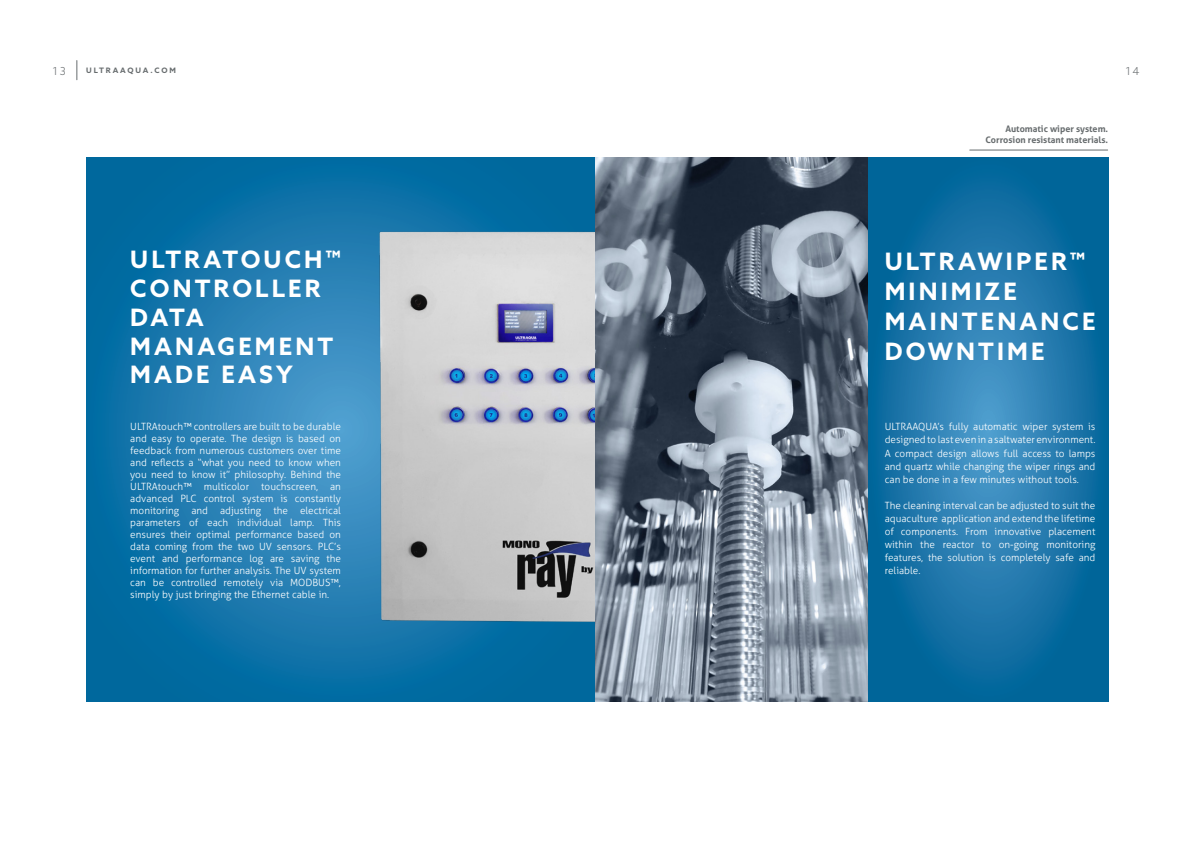
<style>
.page{position:relative;width:1191px;height:842px;background:#fff}
.page>*{position:absolute;margin:0;border:0;box-sizing:border-box;transform-origin:0 0}
.t1{font:700 24px/28.8px "Azo Sans";letter-spacing:.13em;color:#fff}
.t2{font:300 11px "Azo Sans";color:#676c6e}
.t3{font:300 10px/12px "Aller";color:#fff;text-align:justify}
.t4{font:700 9px/11px "Aller";color:#676c6e;text-align:right}
.t5{font:700 7.5px "Azo Sans";letter-spacing:.25em;color:#676c6e}
</style>
<div class="page">
<svg style="left:867px;top:158px;width:241px;height:544px;background:#1873a7"></svg>
<svg style="left:86px;top:157px;width:509px;height:545px;background:#1777ac"></svg>
<img style="left:367px;top:215px;width:228px;height:431px">
<svg style="left:76px;top:61px;width:2px;height:19px"></svg>
<hr style="left:969px;top:150px;width:138px;height:1px;background:#676c6e">
<img style="left:595px;top:158px;width:272px;height:544px">
<p class="t2" style="left:53px;top:63px;width:15px">13</p>
<p class="t5" style="left:86px;top:65px;width:91px">ULTRAAQUA.COM</p>
<p class="t2" style="left:1125px;top:63px;width:16px">14</p>
<h1 class="t1" style="left:130px;top:245px;width:212px">ULTRATOUCH™<br>CONTROLLER<br>DATA<br>MANAGEMENT<br>MADE EASY</h1>
<p class="t3" style="left:130px;top:421px;width:212px">ULTRAtouch™ controllers are built to be durable and easy to operate. The design is based on feedback from numerous customers over time and reflects a “what you need to know when you need to know it” philosophy. Behind the ULTRAtouch™ multicolor touchscreen, an advanced PLC control system is constantly monitoring and adjusting the electrical parameters of each individual lamp. This ensures their optimal performance based on data coming from the two UV sensors. PLC’s event and performance log are saving the information for further analysis. The UV system can be controlled remotely via MODBUS™, simply by just bringing the Ethernet cable in.</p>
<p class="t4" style="left:985px;top:123px;width:124px">Automatic wiper system.<br>Corrosion resistant materials.</p>
<h1 class="t1" style="left:884px;top:246px;width:212px;line-height:30px">ULTRAWIPER™<br>MINIMIZE<br>MAINTENANCE<br>DOWNTIME</h1>
<p class="t3" style="left:884px;top:420px;width:212px;line-height:13px">ULTRAAQUA’s fully automatic wiper system is designed to last even in a saltwater environment.<br>A compact design allows full access to lamps and quartz while changing the wiper rings and can be done in a few minutes without tools.</p>
<p class="t3" style="left:884px;top:498px;width:212px;line-height:13px">The cleaning interval can be adjusted to suit the aquaculture application and extend the lifetime of components. From innovative placement within the reactor to on-going monitoring features, the solution is completely safe and reliable.</p>
</div>
